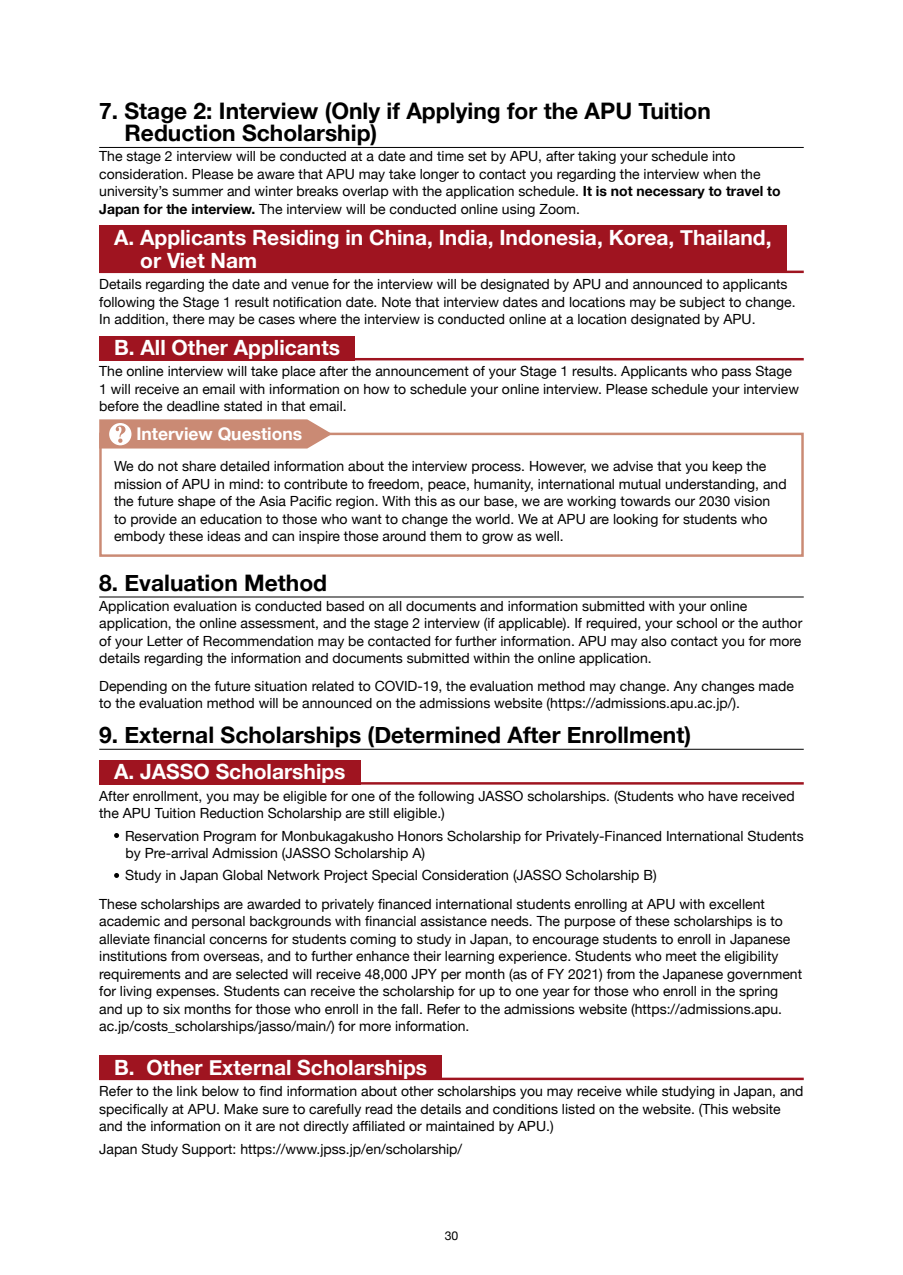
<style>
.page{position:relative;width:903px;height:1275px;background:#fff}
.page>*{position:absolute;margin:0;border:0;box-sizing:border-box;transform-origin:0 0}
.t1{font:700 22.75px/22.8px "Helvetica Neue";color:#000}
.t2{font:700 21px/22.8px "Helvetica Neue";color:#fff}
.t3{font:700 17.5px "Helvetica Neue";color:#fff}
.t4{font:14px/17.5px "Helvetica Neue";color:#000}
.t5{font:12.25px "Helvetica Neue";color:#000}
.s1{font-weight:700}
</style>
<div class="page">
<hr style="left:99px;top:147px;width:705px;height:1px;background:#000">
<div style="left:99px;top:226px;width:687px;height:47px;background:#9f1420"></div>
<hr style="left:99px;top:271px;width:705px;height:2px;background:#9f1420">
<div style="left:99px;top:336px;width:256px;height:24px;background:#9f1420"></div>
<hr style="left:99px;top:358px;width:705px;height:2px;background:#9f1420">
<div style="left:99px;top:433px;width:705px;height:124px;border:2px solid #ca8a74"></div>
<hr style="left:99px;top:597px;width:705px;height:1px;background:#000">
<hr style="left:99px;top:749px;width:705px;height:1px;background:#000">
<div style="left:99px;top:760px;width:261px;height:25px;background:#9f1420"></div>
<hr style="left:99px;top:782px;width:705px;height:3px;background:#9f1420">
<div style="left:99px;top:1055px;width:343px;height:25px;background:#9f1420"></div>
<hr style="left:99px;top:1078px;width:705px;height:2px;background:#9f1420">
<svg style="left:99px;top:419px;width:233px;height:29px"></svg>
<svg style="left:114px;top:833px;width:5px;height:5px"></svg>
<svg style="left:114px;top:873px;width:5px;height:5px"></svg>
<h1 class="t1" style="left:125px;top:100px;width:588px;text-indent:-25px">7. Stage 2: Interview (Only if Applying for the APU Tuition<br>Reduction Scholarship)</h1>
<p class="t4" style="left:99px;top:148px;width:683px">The stage 2 interview will be conducted at a date and time set by APU, after taking your schedule into consideration. Please be aware that APU may take longer to contact you regarding the interview when the university’s summer and winter breaks overlap with the application schedule. <span class="s1">It is not necessary to travel to Japan for the interview.</span> The interview will be conducted online using Zoom.</p>
<h2 class="t2" style="left:140px;top:227px;width:633px;text-indent:-26px">A. Applicants Residing in China, India, Indonesia, Korea, Thailand, or Viet Nam</h2>
<p class="t4" style="left:99px;top:276px;width:698px">Details regarding the date and venue for the interview will be designated by APU and announced to applicants following the Stage 1 result notification date. Note that interview dates and locations may be subject to change.<br>In addition, there may be cases where the interview is conducted online at a location designated by APU.</p>
<h2 class="t2" style="left:114px;top:337px;width:227px">B. All Other Applicants</h2>
<p class="t4" style="left:99px;top:363px;width:701px">The online interview will take place after the announcement of your Stage 1 results. Applicants who pass Stage<br>1 will receive an email with information on how to schedule your online interview. Please schedule your interview before the deadline stated in that email.</p>
<p class="t3" style="left:136px;top:420px;width:167px">Interview Questions</p>
<p class="t4" style="left:114px;top:458px;width:674px">We do not share detailed information about the interview process. However, we advise that you keep the mission of APU in mind: to contribute to freedom, peace, humanity, international mutual understanding, and the future shape of the Asia Pacific region. With this as our base, we are working towards our 2030 vision<br>to provide an education to those who want to change the world. We at APU are looking for students who embody these ideas and can inspire those around them to grow as well.</p>
<h1 class="t1" style="left:99px;top:572px;width:229px">8. Evaluation Method</h1>
<p class="t4" style="left:99px;top:598px;width:704px">Application evaluation is conducted based on all documents and information submitted with your online application, the online assessment, and the stage 2 interview (if applicable). If required, your school or the author of your Letter of Recommendation may be contacted for further information. APU may also contact you for more details regarding the information and documents submitted within the online application.</p>
<p class="t4" style="left:99px;top:678px;width:696px">Depending on the future situation related to COVID-19, the evaluation method may change. Any changes made to the evaluation method will be announced on the admissions website (https://admissions.apu.ac.jp/).</p>
<h1 class="t1" style="left:99px;top:724px;width:593px">9. External Scholarships (Determined After Enrollment)</h1>
<h2 class="t2" style="left:114px;top:761px;width:233px">A. JASSO Scholarships</h2>
<p class="t4" style="left:99px;top:788px;width:697px">After enrollment, you may be eligible for one of the following JASSO scholarships. (Students who have received the APU Tuition Reduction Scholarship are still eligible.)</p>
<p class="t4" style="left:125px;top:828px;width:680px">Reservation Program for Monbukagakusho Honors Scholarship for Privately-Financed International Students by Pre-arrival Admission (JASSO Scholarship A)</p>
<p class="t4" style="left:99px;top:862px;width:667px;line-height:28.3px;text-indent:26px">Study in Japan Global Network Project Special Consideration (JASSO Scholarship B)<br>These scholarships are awarded to privately financed international students enrolling at APU with excellent</p>
<p class="t4" style="left:99px;top:913px;width:704px">academic and personal backgrounds with financial assistance needs. The purpose of these scholarships is to alleviate financial concerns for students coming to study in Japan, to encourage students to enroll in Japanese institutions from overseas, and to further enhance their learning experience. Students who meet the eligibility requirements and are selected will receive 48,000 JPY per month (as of FY 2021) from the Japanese government for living expenses. Students can receive the scholarship for up to one year for those who enroll in the spring and up to six months for those who enroll in the fall. Refer to the admissions website (https://admissions.apu. ac.jp/costs_scholarships/jasso/main/) for more information.</p>
<h2 class="t2" style="left:114px;top:1056px;width:315px">B. Other External Scholarships</h2>
<p class="t4" style="left:99px;top:1083px;width:706px">Refer to the link below to find information about other scholarships you may receive while studying in Japan, and specifically at APU. Make sure to carefully read the details and conditions listed on the website. (This website and the information on it are not directly affiliated or maintained by APU.)</p>
<p class="t4" style="left:99px;top:1141px;width:364px">Japan Study Support: https://www.jpss.jp/en/scholarship/</p>
<p class="t5" style="left:445px;top:1227px;width:15px">30</p>
</div>
